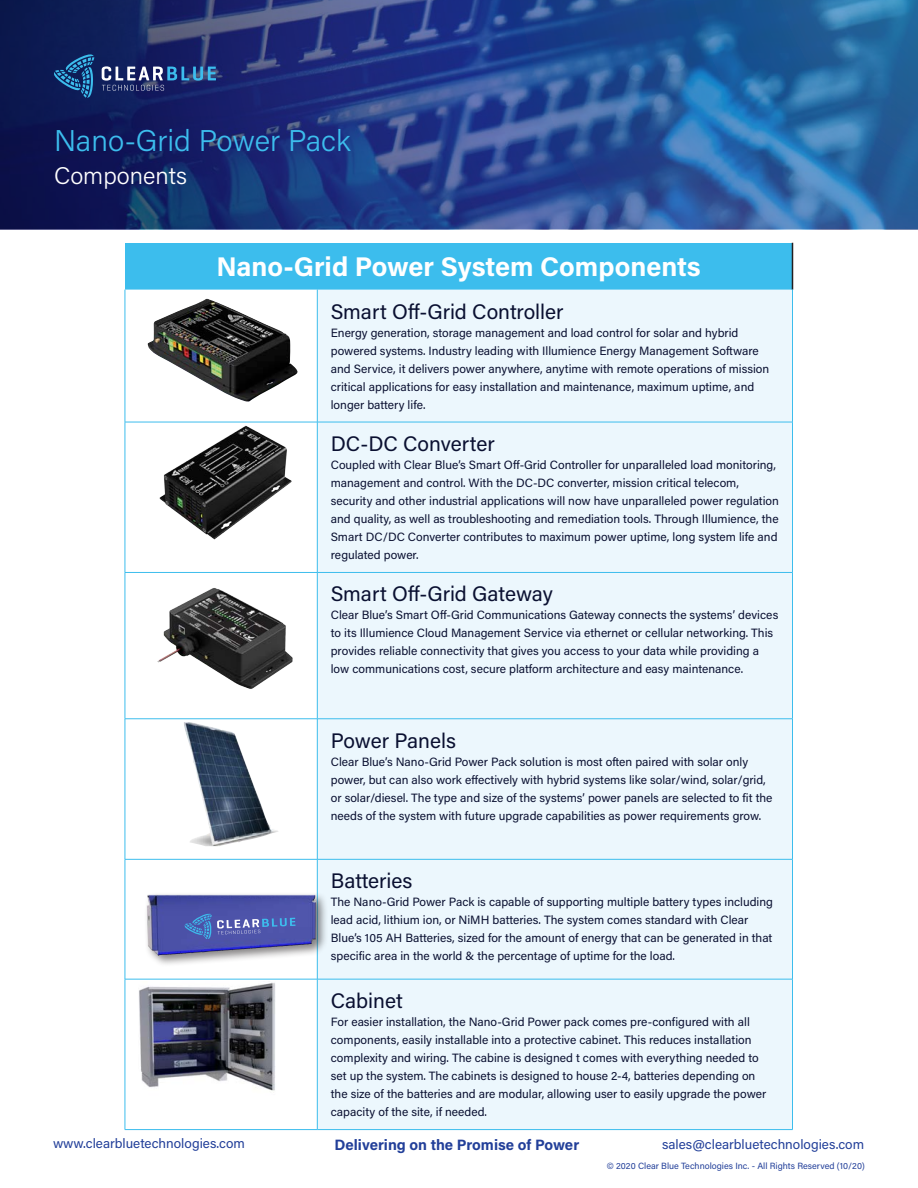
<style>
.page{position:relative;width:918px;height:1188px;background:#fff}
.page>*{position:absolute;margin:0;border:0;box-sizing:border-box;transform-origin:0 0}
.t1{font:300 30px "Acumin Pro";color:#3cbded}
.t2{font:700 27px "Acumin Pro";color:#fff}
.t3{font:300 24px "Acumin Pro";color:#fff}
.Table_Text{font:21px "Acumin Pro";color:#0a1031}
.t4{font:700 15px "Acumin Pro";color:#223f99}
.t5{font:13.5px "Acumin Pro";color:#223f99}
.Table_Text-2{font:12px/18px "Acumin Pro";color:#0a1031}
.t6{font:9px "Acumin Pro";color:#223f99}
</style>
<div class="page">
<img style="left:0;top:0;width:918px;height:230px">
<svg style="left:53px;top:52px;width:42px;height:46px;background:#19457d"></svg>
<svg style="left:102px;top:66px;width:114px;height:25px;background:#3e5488"></svg>
<div style="left:125px;top:243px;width:668px;height:47px;background:#3cbded"></div>
<svg style="left:126px;top:290px;width:191px;height:839px"></svg>
<div style="left:318px;top:290px;width:474px;height:839px;background:#ecf7fd"></div>
<hr style="left:792px;top:243px;width:1px;height:47px;background:#231f20">
<hr style="left:125px;top:290px;width:1px;height:132px;background:#3cbded">
<hr style="left:317px;top:290px;width:1px;height:132px;background:#3cbded">
<hr style="left:792px;top:290px;width:1px;height:132px;background:#3cbded">
<hr style="left:125px;top:422px;width:192px;height:1px;background:#3cbded">
<hr style="left:125px;top:422px;width:1px;height:150px;background:#3cbded">
<hr style="left:317px;top:422px;width:476px;height:1px;background:#3cbded">
<hr style="left:317px;top:422px;width:1px;height:150px;background:#3cbded">
<hr style="left:792px;top:422px;width:1px;height:150px;background:#3cbded">
<hr style="left:125px;top:572px;width:192px;height:1px;background:#3cbded">
<hr style="left:125px;top:573px;width:1px;height:146px;background:#3cbded">
<hr style="left:317px;top:572px;width:476px;height:1px;background:#3cbded">
<hr style="left:317px;top:573px;width:1px;height:146px;background:#3cbded">
<hr style="left:792px;top:573px;width:1px;height:146px;background:#3cbded">
<hr style="left:125px;top:719px;width:192px;height:1px;background:#3cbded">
<hr style="left:125px;top:719px;width:1px;height:140px;background:#3cbded">
<hr style="left:317px;top:719px;width:476px;height:1px;background:#3cbded">
<hr style="left:317px;top:719px;width:1px;height:140px;background:#3cbded">
<hr style="left:792px;top:719px;width:1px;height:140px;background:#3cbded">
<hr style="left:125px;top:859px;width:192px;height:1px;background:#3cbded">
<hr style="left:125px;top:860px;width:1px;height:119px;background:#3cbded">
<hr style="left:317px;top:859px;width:476px;height:1px;background:#3cbded">
<hr style="left:317px;top:860px;width:1px;height:119px;background:#3cbded">
<hr style="left:792px;top:860px;width:1px;height:119px;background:#3cbded">
<hr style="left:125px;top:979px;width:192px;height:1px;background:#3cbded">
<hr style="left:125px;top:979px;width:1px;height:150px;background:#3cbded">
<hr style="left:317px;top:979px;width:476px;height:1px;background:#3cbded">
<hr style="left:317px;top:979px;width:1px;height:150px;background:#3cbded">
<hr style="left:792px;top:979px;width:1px;height:150px;background:#3cbded">
<hr style="left:125px;top:1129px;width:192px;height:1px;background:#3cbded">
<hr style="left:317px;top:1129px;width:476px;height:1px;background:#3cbded">
<img style="left:147px;top:299px;width:152px;height:103px">
<img style="left:150px;top:586px;width:152px;height:114px">
<img style="left:138px;top:982px;width:142px;height:114px">
<img style="left:183px;top:722px;width:95px;height:124px">
<div style="left:144px;top:892px;width:184px;height:76px;background:#231f20;opacity:.54"></div>
<div style="left:146px;top:894px;width:172px;height:64px;background:#231f20;opacity:.75"></div>
<svg style="left:184px;top:912px;width:112px;height:27px;background:#5568b5"></svg>
<img style="left:153px;top:425px;width:143px;height:124px">
<img style="left:158px;top:425px;width:135px;height:116px">
<p class="t1" style="left:54px;top:120px;width:298px">Nano-Grid Power Pack</p>
<p class="t3" style="left:54px;top:159px;width:135px">Components</p>
<p class="t2" style="left:217px;top:248px;width:486px">Nano-Grid Power System Components</p>
<p class="Table_Text" style="left:331px;top:297px;width:234px">Smart Off-Grid Controller</p>
<p class="Table_Text-2" style="left:331px;top:323px;width:440px">Energy generation, storage management and load control for solar and hybrid powered systems. Industry leading with Illumience Energy Management Software and Service, it delivers power anywhere, anytime with remote operations of mission critical applications for easy installation and maintenance, maximum uptime, and longer battery life.</p>
<p class="Table_Text" style="left:331px;top:429px;width:165px">DC-DC Converter</p>
<p class="Table_Text-2" style="left:331px;top:455px;width:450px">Coupled with Clear Blue’s Smart Off-Grid Controller for unparalleled load monitoring, management and control. With the DC-DC converter, mission critical telecom, security and other industrial applications will now have unparalleled power regulation and quality, as well as troubleshooting and remediation tools. Through Illumience, the Smart DC/DC Converter contributes to maximum power uptime, long system life and regulated power.</p>
<p class="Table_Text" style="left:331px;top:580px;width:224px">Smart Off-Grid Gateway</p>
<p class="Table_Text-2" style="left:331px;top:606px;width:449px">Clear Blue’s Smart Off-Grid Communications Gateway connects the systems’ devices to its Illumience Cloud Management Service via ethernet or cellular networking. This provides reliable connectivity that gives you access to your data while providing a low communications cost, secure platform architecture and easy maintenance.</p>
<p class="Table_Text" style="left:331px;top:726px;width:127px">Power Panels</p>
<p class="Table_Text-2" style="left:331px;top:752px;width:443px">Clear Blue’s Nano-Grid Power Pack solution is most often paired with solar only power, but can also work effectively with hybrid systems like solar/wind, solar/grid, or solar/diesel. The type and size of the systems’ power panels are selected to fit the needs of the system with future upgrade capabilities as power requirements grow.</p>
<p class="Table_Text" style="left:331px;top:866px;width:83px">Batteries</p>
<p class="Table_Text-2" style="left:331px;top:893px;width:444px">The Nano-Grid Power Pack is capable of supporting multiple battery types including lead acid, lithium ion, or NiMH batteries. The system comes standard with Clear Blue’s 105 AH Batteries, sized for the amount of energy that can be generated in that specific area in the world &amp; the percentage of uptime for the load.</p>
<p class="Table_Text" style="left:331px;top:986px;width:74px">Cabinet</p>
<p class="Table_Text-2" style="left:331px;top:1012px;width:437px">For easier installation, the Nano-Grid Power pack comes pre-configured with all components, easily installable into a protective cabinet. This reduces installation complexity and wiring. The cabine is designed t comes with everything needed to set up the system. The cabinets is designed to house 2-4, batteries depending on the size of the batteries and are modular, allowing user to easily upgrade the power capacity of the site, if needed.</p>
<p class="t5" style="left:53px;top:1134px;width:193px">www.clearbluetechnologies.com</p>
<p class="t4" style="left:335px;top:1135px;width:246px">Delivering on the Promise of Power</p>
<p class="t5" style="left:662px;top:1135px;width:204px">sales@clearbluetechnologies.com</p>
<p class="t6" style="left:607px;top:1160px;width:260px">© 2020 Clear Blue Technologies Inc. - All Rights Reserved (10/20)</p>
</div>
